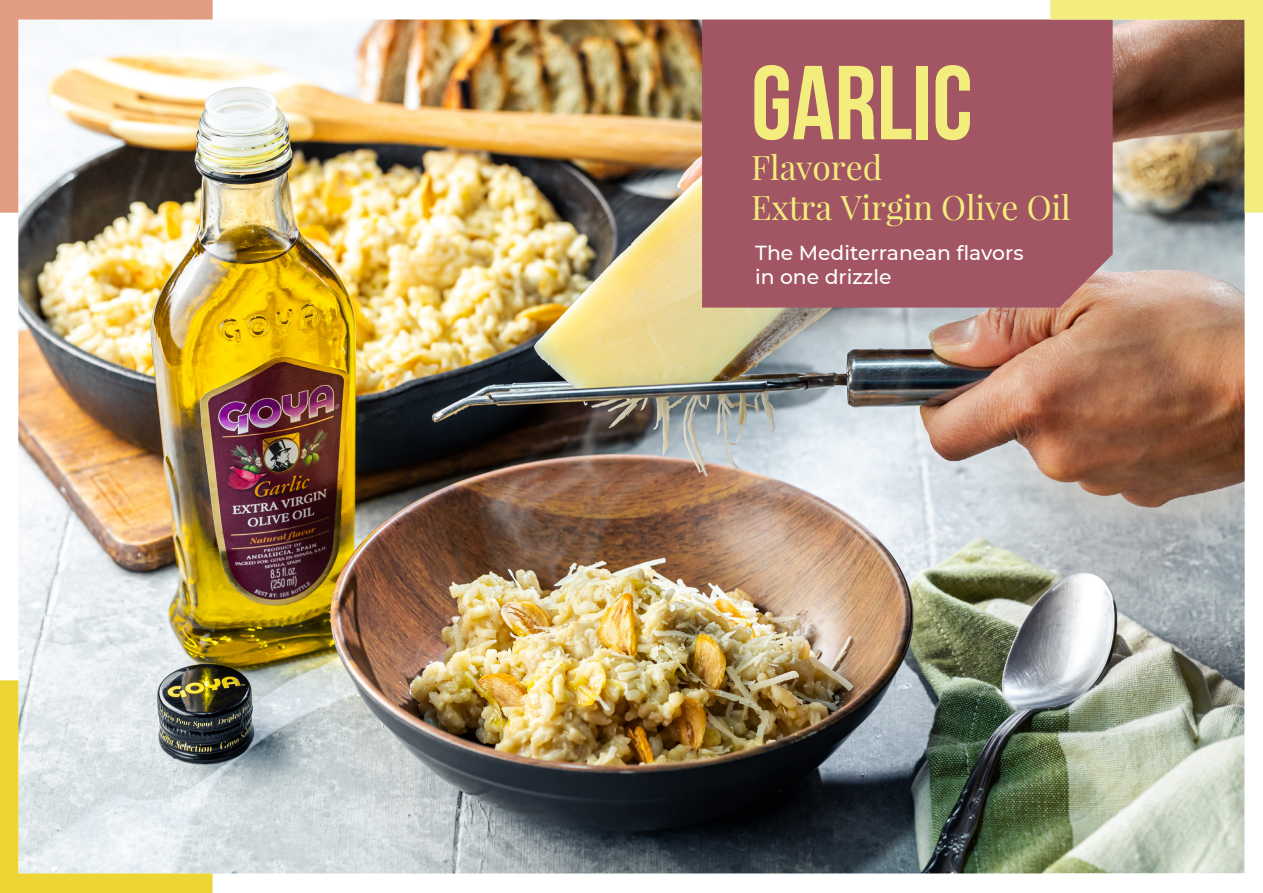
<style>
.page{position:relative;width:1263px;height:893px;background:#fff}
.page>*{position:absolute;margin:0;border:0;box-sizing:border-box;transform-origin:0 0}
.t1{font:700 104.85px "Bebas Neue";color:#f3ed7e}
.t2{font:33.6px/40.3px "Playfair Display";letter-spacing:-.005em;color:#f3ed7e}
.t3{font:500 20.25px/24.3px "Montserrat";color:#fff}
</style>
<div class="page">
<img style="left:18px;top:19px;width:1227px;height:855px">
<svg style="left:0;top:0;width:213px;height:213px"></svg>
<svg style="left:0;top:680px;width:213px;height:213px;background:#d6d7bd"></svg>
<svg style="left:1050px;top:680px;width:195px;height:194px;background:#b6bfaa"></svg>
<img style="left:1050px;top:0;width:213px;height:213px">
<h1 class="t1" style="left:751px;top:46px;width:223px">GARLIC</h1>
<h2 class="t2" style="left:751px;top:147px;width:321px">Flavored<br>Extra Virgin Olive Oil</h2>
<p class="t3" style="left:755px;top:240px;width:270px">The Mediterranean flavors in one drizzle</p>
</div>
